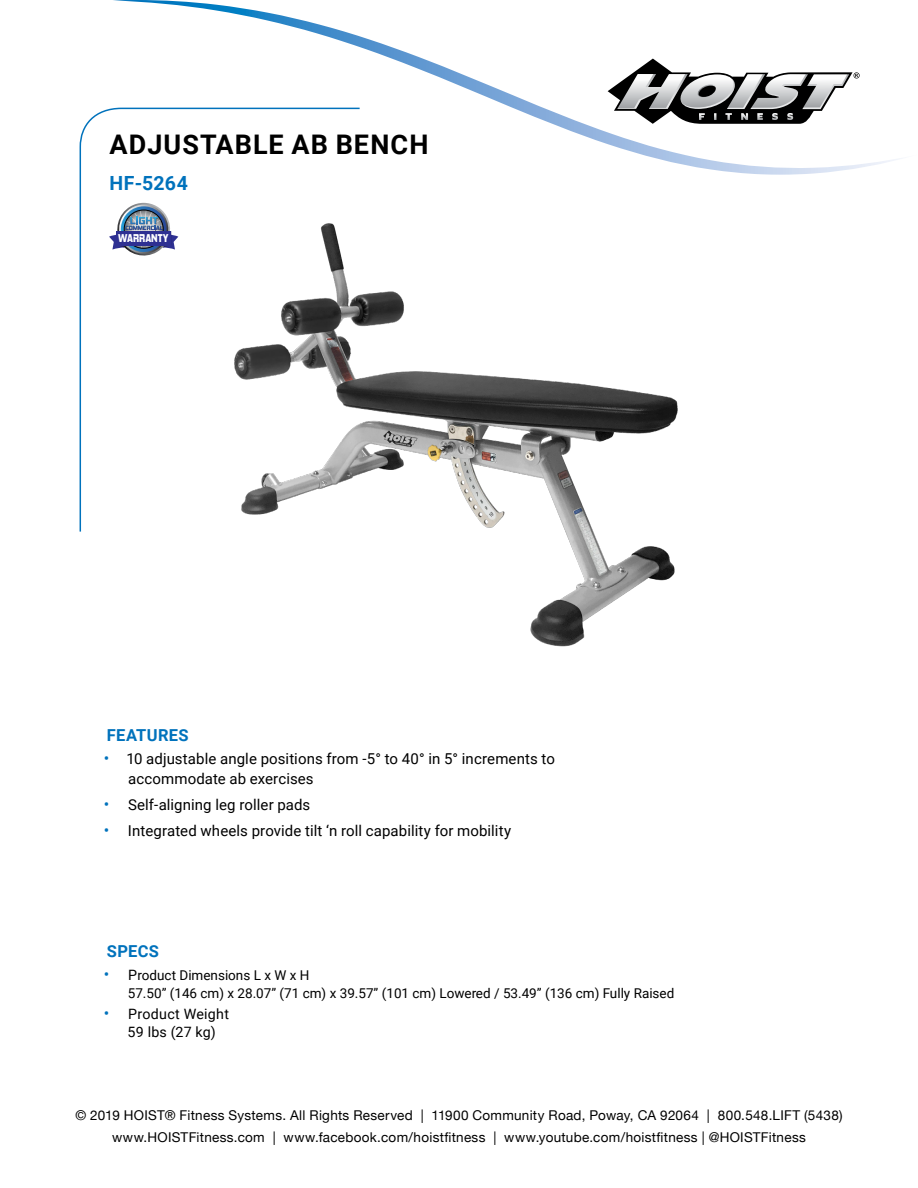
<style>
.page{position:relative;width:918px;height:1188px;background:#fff}
.page>*{position:absolute;margin:0;border:0;box-sizing:border-box;transform-origin:0 0}
.t1{font:700 27px "Roboto";letter-spacing:.04em;color:#000}
.t2{font:700 19.5px "Roboto";letter-spacing:.02em;color:#0072bc}
.t3{font:700 16.5px "Roboto";letter-spacing:.02em;color:#0072bc}
.t4{font:15px/19.5px "Roboto";letter-spacing:.005em;color:#000}
.t5{font:14.25px/18px "Roboto";letter-spacing:.02em;color:#000}
.t6{font:13.5px/22.5px "Helvetica Neue";letter-spacing:.02em;color:#000;text-align:center}
.t7{font:13.5px/18px "Roboto";color:#000}
.t8{font:11.7px "Hemi Head Eb";color:#fff;scale:.8 1}
.s1{font-size:16.5px;color:#0072bc}
.s2{font-size:14.25px}
</style>
<div class="page">
<svg style="left:113px;top:0;width:789px;height:175px"></svg>
<svg style="left:608px;top:59px;width:252px;height:65px"></svg>
<svg style="left:79px;top:107px;width:282px;height:425px"></svg>
<img style="left:230px;top:221px;width:448px;height:426px">
<svg style="left:109px;top:203px;width:69px;height:56px"></svg>
<p class="t1" style="left:110px;top:126px;width:320px">ADJUSTABLE AB BENCH</p>
<p class="t2" style="left:109px;top:169px;width:80px">HF-5264</p>
<p class="t8" style="left:118px;top:231px;width:64px">WARRANTY</p>
<p class="t3" style="left:107px;top:724px;width:83px">FEATURES</p>
<p class="t4" style="left:128px;top:748px;width:428px;text-indent:-24px"><span class="s1">•</span> 10 adjustable angle positions from -5° to 40° in 5° increments to accommodate ab exercises</p>
<p class="t4" style="left:104px;top:794px;width:208px"><span class="s1">•</span> Self-aligning leg roller pads</p>
<p class="t4" style="left:104px;top:820px;width:409px"><span class="s1">•</span> Integrated wheels provide tilt ‘n roll capability for mobility</p>
<p class="t3" style="left:107px;top:940px;width:54px">SPECS</p>
<p class="t7" style="left:128px;top:966px;width:548px;text-indent:-24px"><span class="s1">•</span> <span class="s2">P</span>roduct Dimensions L x W x H<br>57.50” (146 cm) x 28.07” (71 cm) x 39.57” (101 cm) Lowered / 53.49” (136 cm) Fully Raised</p>
<p class="t5" style="left:128px;top:1004px;width:103px;text-indent:-24px"><span class="s1">•</span> Product Weight<br>59 lbs (27 kg)</p>
<p class="t6" style="left:75px;top:1105px;width:769px">© 2019 HOIST® Fitness Systems. All Rights Reserved | 11900 Community Road, Poway, CA 92064 | 800.548.LIFT (5438) www.HOISTFitness.com | www.facebook.com/hoistfitness | www.youtube.com/hoistfitness | @HOISTFitness</p>
</div>
